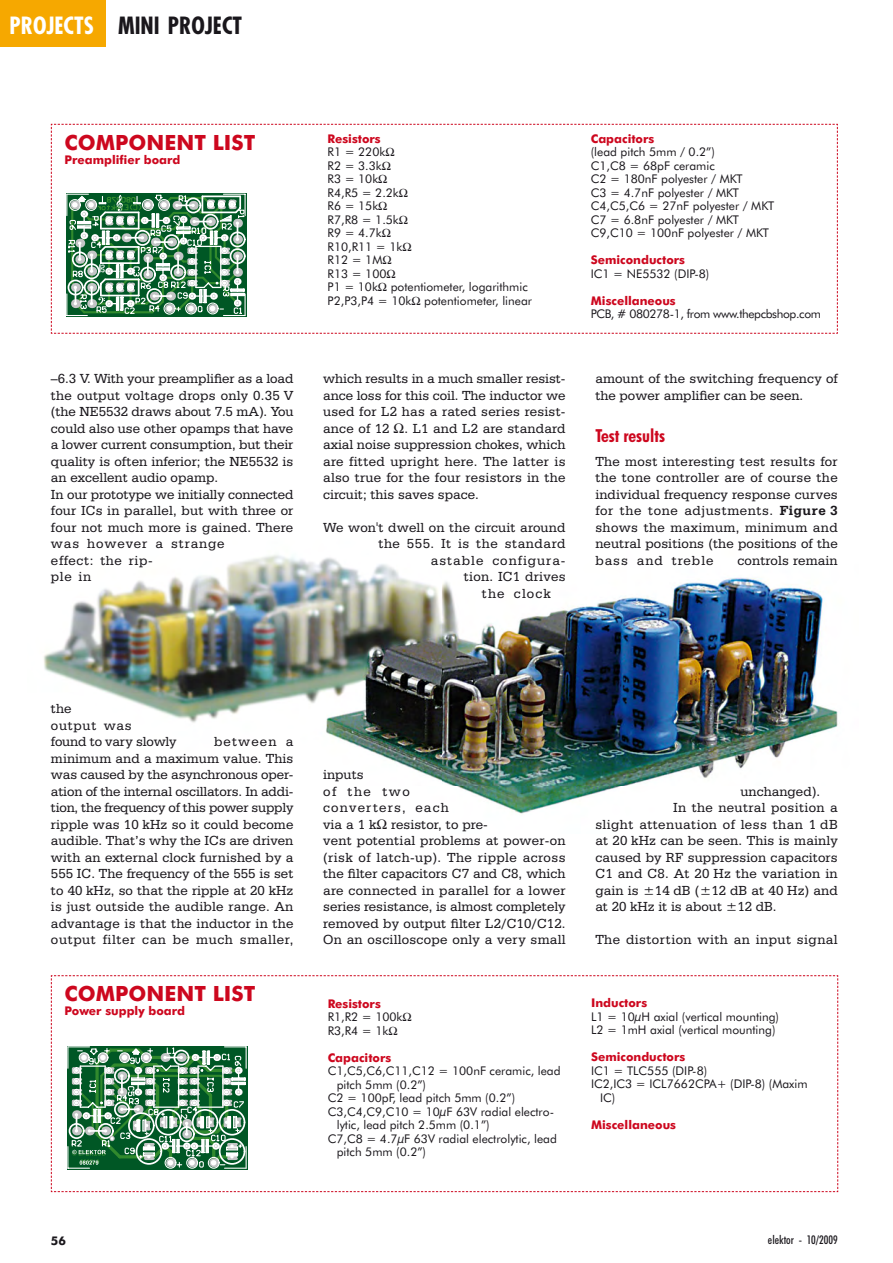
<style>
.page{position:relative;width:893px;height:1263px;background:#fff}
.page>*{position:absolute;margin:0;border:0;box-sizing:border-box;transform-origin:0 0}
.t1{font:700 condensed 23.1px "Futura";color:#1a171c}
.t2{font:700 21px "Futura BT";color:#cd071e}
.t3{font:700 condensed 18px "Futura BT";color:#cd071e}
.t4{font:13.95px/16.5px "Serifa BT";letter-spacing:.01em;color:#1a171c;text-align:justify}
.t5{font:13.95px "Serifa BT";letter-spacing:.03em;color:#1a171c}
.t6{font:13.95px/16.5px "Serifa BT";letter-spacing:-.01em;color:#1a171c}
.t7{font:13.95px "Serifa BT";letter-spacing:.04em;color:#1a171c}
.t8{font:13.95px "Serifa BT";letter-spacing:.07em;color:#1a171c}
.t9{font:13.95px "Serifa BT";letter-spacing:.075em;color:#1a171c}
.t10{font:12px/13.5px "Futura BT";color:#1a171c}
.t11{font:700 12px "Futura BT";color:#cd071e}
.t12{font:12px "Futura BT";letter-spacing:-.03em;color:#1a171c}
.t13{font:500 condensed 12px "Futura BT";color:#1a171c}
.t14{font:700 12px "Futura BT";color:#1a171c}
.s1{color:#fff}
.s2{font-weight:700}
</style>
<div class="page">
<img style="left:43px;top:555px;width:795px;height:259px">
<div style="left:0;top:0;width:106px;height:46px;background:#f6a800"></div>
<svg style="left:51px;top:124px;width:787px;height:210px"></svg>
<svg style="left:51px;top:975px;width:787px;height:217px"></svg>
<h1 class="t1" style="left:10px;top:16px;width:234px"><span class="s1">PROJECTS</span> MINI PROJECT</h1>
<h2 class="t2" style="left:64px;top:135px;width:192px">COMPONENT LIST</h2>
<p class="t11" style="left:64px;top:155px;width:117px">Preamplifier board</p>
<p class="t4" style="left:51px;top:372px;width:244px;text-align:left">–6.3 V. With your preamplifier as a load the output voltage drops only 0.35 V (the NE5532 draws about 7.5 mA). You could also use other opamps that have a lower current consumption, but their quality is often inferior; the NE5532 is an excellent audio opamp.<br>In our prototype we initially connected four ICs in parallel, but with three or four not much more is gained. There was however a strange<br>effect: the rip-<br>ple in</p>
<p class="t11" style="left:328px;top:134px;width:55px">Resistors</p>
<p class="t10" style="left:328px;top:147px;width:206px">R1 = 220k<br>R2 = 3.3k<br>R3 = 10k<br>R4,R5 = 2.2k<br>R6 = 15k<br>R7,R8 = 1.5k<br>R9 = 4.7k<br>R10,R11 = 1k<br>R12 = 1M<br>R13 = 100<br>P1 = 10k potentiometer, logarithmic<br>P2,P3,P4 = 10k potentiometer, linear</p>
<p class="t4" style="left:323px;top:372px;width:244px">which results in a much smaller resist&shy;ance loss for this coil. The inductor we used for L2 has a rated series resist&shy;ance of 12 . L1 and L2 are standard axial noise suppression chokes, which are fitted upright here. The latter is also true for the four resistors in the circuit; this saves space.</p>
<p class="t4" style="left:323px;top:520px;width:244px">We won't dwell on the circuit around</p>
<p class="t7" style="left:378px;top:538px;width:189px">the 555. It is the standard</p>
<p class="t8" style="left:431px;top:555px;width:136px">astable configura-</p>
<p class="t4" style="left:464px;top:570px;width:103px">tion. IC1 drives</p>
<p class="t9" style="left:482px;top:588px;width:71px">the clock</p>
<p class="t11" style="left:591px;top:134px;width:65px">Capacitors</p>
<p class="t10" style="left:591px;top:147px;width:185px">(lead pitch 5mm / 0.2”)<br>C1,C8 = 68pF ceramic<br>C2 = 180nF polyester / MKT<br>C3 = 4.7nF polyester / MKT<br>C4,C5,C6 = 27nF polyester / MKT<br>C7 = 6.8nF polyester / MKT<br>C9,C10 = 100nF polyester / MKT</p>
<p class="t11" style="left:591px;top:256px;width:96px">Semiconductors</p>
<p class="t10" style="left:591px;top:268px;width:120px">IC1 = NE5532 (DIP-8)</p>
<p class="t11" style="left:591px;top:296px;width:86px">Miscellaneous</p>
<p class="t12" style="left:591px;top:310px;width:232px">PCB, # 080278-1, from www.thepcbshop.com</p>
<p class="t4" style="left:595px;top:372px;width:244px">amount of the switching frequency of the power amplifier can be seen.</p>
<p class="t3" style="left:595px;top:429px;width:71px">Test results</p>
<p class="t4" style="left:595px;top:454px;width:244px">The most interesting test results for the tone controller are of course the individual frequency response curves for the tone adjustments. <span class="s2">Figure 3 </span>shows the maximum, minimum and neutral positions (the positions of the bass and treble</p>
<p class="t4" style="left:737px;top:553px;width:102px">controls remain</p>
<p class="t6" style="left:51px;top:702px;width:127px">the<br>output was<br>found to vary slowly</p>
<p class="t4" style="left:51px;top:735px;width:244px;text-indent:163px">between a minimum and a maximum value. This was caused by the asynchronous oper&shy;ation of the internal oscillators. In addi&shy;tion, the frequency of this power supply ripple was 10 kHz so it could become audible. That’s why the ICs are driven with an external clock furnished by a 555 IC. The frequency of the 555 is set to 40 kHz, so that the ripple at 20 kHz is just outside the audible range. An advantage is that the inductor in the output filter can be much smaller,</p>
<h2 class="t2" style="left:64px;top:986px;width:192px">COMPONENT LIST</h2>
<p class="t11" style="left:64px;top:1006px;width:122px">Power supply board</p>
<p class="t4" style="left:323px;top:768px;width:244px;text-align:left">inputs<br>of the two<br>converters, each<br>via a 1 k resistor, to pre-<br>vent potential problems at power-on (risk of latch-up). The ripple across the filter capacitors C7 and C8, which are connected in parallel for a lower series resistance, is almost completely removed by output filter L2/C10/C12.<br>On an oscilloscope only a very small</p>
<p class="t11" style="left:328px;top:999px;width:55px">Resistors</p>
<p class="t10" style="left:328px;top:1012px;width:76px">R1,R2 = 100k<br>R3,R4 = 1k</p>
<p class="t11" style="left:328px;top:1053px;width:65px">Capacitors</p>
<p class="t10" style="left:328px;top:1066px;width:234px">C1,C5,C6,C11,C12 = 100nF ceramic, lead</p>
<p class="t10" style="left:337px;top:1079px;width:91px">pitch 5mm (0.2”)</p>
<p class="t10" style="left:328px;top:1093px;width:189px">C2 = 100pF, lead pitch 5mm (0.2”)</p>
<p class="t10" style="left:328px;top:1106px;width:228px">C3,C4,C9,C10 = 10µF 63V radial electro-</p>
<p class="t10" style="left:337px;top:1120px;width:154px">lytic, lead pitch 2.5mm (0.1”)</p>
<p class="t10" style="left:328px;top:1133px;width:231px">C7,C8 = 4.7µF 63V radial electrolytic, lead</p>
<p class="t10" style="left:337px;top:1147px;width:91px">pitch 5mm (0.2”)</p>
<p class="t4" style="left:740px;top:784px;width:81px">unchanged).</p>
<p class="t4" style="left:673px;top:801px;width:166px">In the neutral position a</p>
<p class="t5" style="left:595px;top:819px;width:244px">slight attenuation of less than 1 dB</p>
<p class="t4" style="left:595px;top:834px;width:244px">at 20 kHz can be seen. This is mainly</p>
<p class="t4" style="left:595px;top:850px;width:244px">caused by RF suppression capacitors</p>
<p class="t4" style="left:595px;top:867px;width:244px">C1 and C8. At 20 Hz the variation in</p>
<p class="t4" style="left:595px;top:883px;width:244px">gain is ±14 dB (±12 dB at 40 Hz) and</p>
<p class="t4" style="left:595px;top:900px;width:183px">at 20 kHz it is about ±12 dB.</p>
<p class="t5" style="left:595px;top:934px;width:244px">The distortion with an input signal</p>
<p class="t11" style="left:591px;top:999px;width:58px">Inductors</p>
<p class="t10" style="left:591px;top:1011px;width:189px">L1 = 10µH axial (vertical mounting)<br>L2 = 1mH axial (vertical mounting)</p>
<p class="t11" style="left:591px;top:1053px;width:96px">Semiconductors</p>
<p class="t10" style="left:591px;top:1065px;width:118px">IC1 = TLC555 (DIP-8)</p>
<p class="t10" style="left:591px;top:1079px;width:218px">IC2,IC3 = ICL7662CPA+ (DIP-8) (Maxim</p>
<p class="t10" style="left:600px;top:1092px;width:17px">IC)</p>
<p class="t11" style="left:591px;top:1120px;width:86px">Miscellaneous</p>
<p class="t14" style="left:51px;top:1236px;width:16px">56</p>
<p class="t13" style="left:768px;top:1236px;width:71px">elektor - 10/2009</p>
</div>
